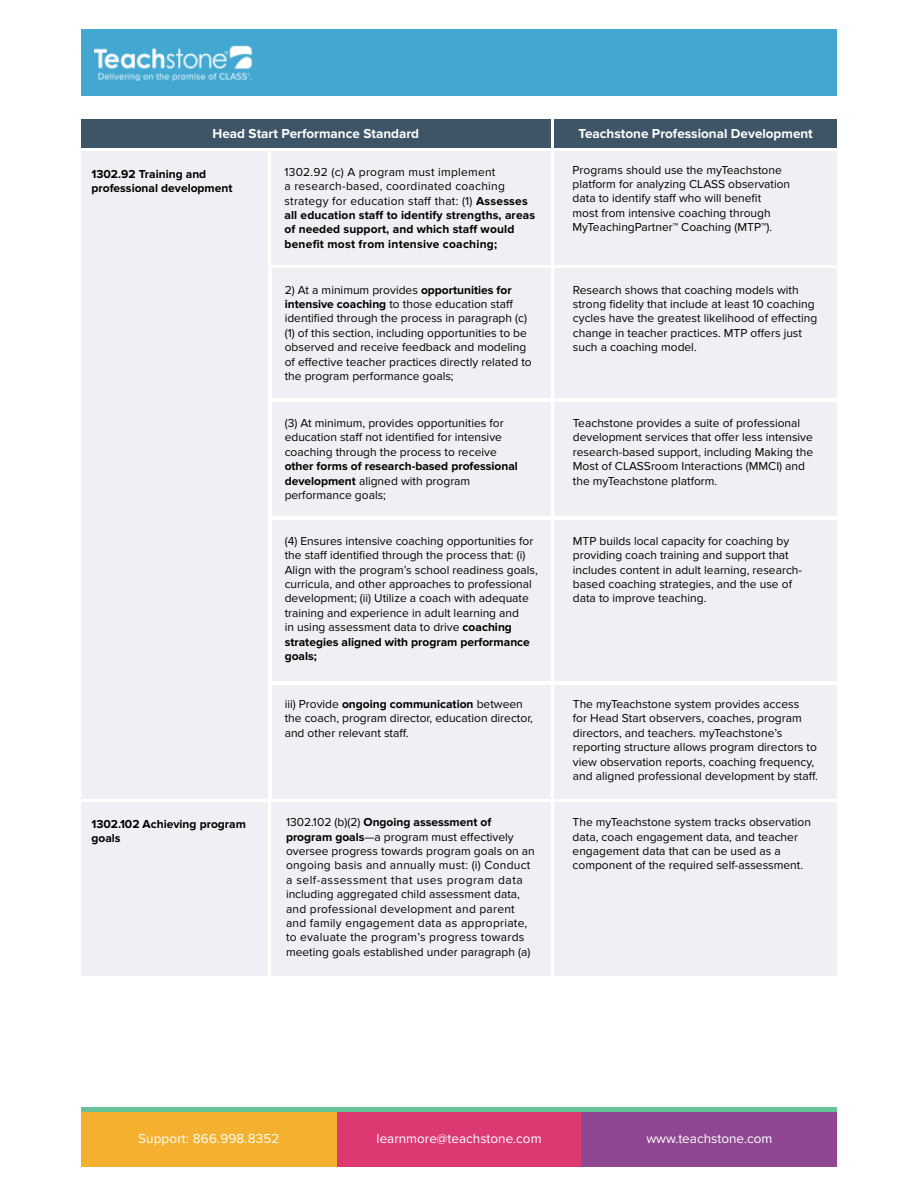
<style>
.page{position:relative;width:918px;height:1188px;background:#fff}
.page>*{position:absolute;margin:0;border:0;box-sizing:border-box;transform-origin:0 0}
.t1{font:13.5px "Proxima Nova";color:#fff}
.t2{font:700 13.5px "Proxima Nova";color:#fff}
.t3{font:12px/14.4px "Proxima Nova";color:#000}
.t4{font:700 12px/14.4px "Proxima Nova";color:#000}
.t5{font:12px/14.4px "Proxima Nova";letter-spacing:.02em;color:#000}
.s1{font-weight:400}
.s2{font-weight:700}
</style>
<div class="page">
<div style="left:81px;top:151px;width:187px;height:648px;background:#eff0f3"></div>
<div style="left:271px;top:151px;width:279px;height:114px;background:#eff0f3"></div>
<div style="left:272px;top:269px;width:279px;height:129px;background:#eff0f3"></div>
<div style="left:272px;top:402px;width:279px;height:114px;background:#eff0f3"></div>
<div style="left:272px;top:520px;width:279px;height:161px;background:#eff0f3"></div>
<div style="left:272px;top:685px;width:279px;height:114px;background:#eff0f3"></div>
<div style="left:554px;top:151px;width:283px;height:114px;background:#eff0f3"></div>
<div style="left:555px;top:269px;width:282px;height:129px;background:#eff0f3"></div>
<div style="left:555px;top:402px;width:282px;height:114px;background:#eff0f3"></div>
<div style="left:555px;top:520px;width:282px;height:161px;background:#eff0f3"></div>
<div style="left:555px;top:685px;width:282px;height:114px;background:#eff0f3"></div>
<div style="left:81px;top:119px;width:470px;height:29px;background:#3d5567"></div>
<div style="left:554px;top:119px;width:283px;height:29px;background:#3d5567"></div>
<div style="left:81px;top:1107px;width:756px;height:5px;background:#68c398"></div>
<div style="left:81px;top:1112px;width:256px;height:54px;background:#f4b12f"></div>
<div style="left:337px;top:1112px;width:245px;height:54px;background:#dc3972"></div>
<div style="left:582px;top:1112px;width:255px;height:54px;background:#8e4790"></div>
<div style="left:81px;top:803px;width:187px;height:173px;background:#eff0f3"></div>
<div style="left:272px;top:803px;width:279px;height:173px;background:#eff0f3"></div>
<div style="left:554px;top:803px;width:283px;height:173px;background:#eff0f3"></div>
<div style="left:81px;top:29px;width:756px;height:67px;background:#42a8d1"></div>
<img style="left:94px;top:46px;width:159px;height:34px">
<p class="t2" style="left:213px;top:126px;width:208px">Head Start Performance Standard</p>
<p class="t2" style="left:579px;top:126px;width:236px">Teachstone Professional Development</p>
<p class="t4" style="left:92px;top:167px;width:142px">1302.92 Training and professional development</p>
<p class="t4" style="left:284px;top:165px;width:252px"><span class="s1">1302.92 (c) A program must implement<br>a research-based, coordinated coaching strategy for education staff that: (1)</span> Assesses all education staff to identify strengths, areas of needed support, and which staff would benefit most from intensive coaching;</p>
<p class="t3" style="left:285px;top:283px;width:249px">2) At a minimum provides <span class="s2">opportunities for intensive coaching</span> to those education staff identified through the process in paragraph (c) (1) of this section, including opportunities to be observed and receive feedback and modeling of effective teacher practices directly related to the program performance goals;</p>
<p class="t3" style="left:285px;top:416px;width:221px">(3) At minimum, provides opportunities for education staff not identified for intensive coaching through the process to receive</p>
<p class="t4" style="left:285px;top:459px;width:235px">other forms of research-based professional development <span class="s1">aligned with program performance goals;</span></p>
<p class="t3" style="left:285px;top:534px;width:255px">(4) Ensures intensive coaching opportunities for the staff identified through the process that: (i)<br>Align with the program’s school readiness goals, curricula, and other approaches to professional development; (ii) Utilize a coach with adequate training and experience in adult learning and<br>in using assessment data to drive <span class="s2">coaching strategies aligned with program performance goals;</span></p>
<p class="t3" style="left:285px;top:697px;width:250px">iii) Provide <span class="s2">ongoing communication</span> between the coach, program director, education director, and other relevant staff.</p>
<p class="t3" style="left:573px;top:163px;width:219px">Programs should use the myTeachstone platform for analyzing CLASS observation data to identify staff who will benefit<br>most from intensive coaching through MyTeachingPartner™ Coaching (MTP™).</p>
<p class="t3" style="left:573px;top:283px;width:246px">Research shows that coaching models with strong fidelity that include at least 10 coaching cycles have the greatest likelihood of effecting change in teacher practices. MTP offers just such a coaching model.</p>
<p class="t3" style="left:573px;top:416px;width:242px">Teachstone provides a suite of professional development services that offer less intensive research-based support, including Making the Most of CLASSroom Interactions (MMCI) and the myTeachstone platform.</p>
<p class="t3" style="left:573px;top:534px;width:231px">MTP builds local capacity for coaching by providing coach training and support that includes content in adult learning, research&shy;based coaching strategies, and the use of data to improve teaching.</p>
<p class="t3" style="left:573px;top:697px;width:246px">The myTeachstone system provides access<br>for Head Start observers, coaches, program directors, and teachers. myTeachstone’s reporting structure allows program directors to view observation reports, coaching frequency, and aligned professional development by staff.</p>
<p class="t4" style="left:92px;top:817px;width:156px">1302.102 Achieving program goals</p>
<p class="t5" style="left:286px;top:815px;width:250px">1302.102 (b)(2) <span class="s2">Ongoing assessment of program goals</span>—a program must effectively oversee progress towards program goals on an ongoing basis and annually must: (i) Conduct a self-assessment that uses program data including aggregated child assessment data, and professional development and parent and family engagement data as appropriate, to evaluate the program’s progress towards meeting goals established under paragraph (a)</p>
<p class="t3" style="left:573px;top:815px;width:240px">The myTeachstone system tracks observation data, coach engagement data, and teacher engagement data that can be used as a component of the required self-assessment.</p>
<p class="t1" style="left:138px;top:1130px;width:143px">Support: 866.998.8352</p>
<p class="t1" style="left:377px;top:1130px;width:166px">learnmore@teachstone.com</p>
<p class="t1" style="left:646px;top:1130px;width:127px">www.teachstone.com</p>
</div>
